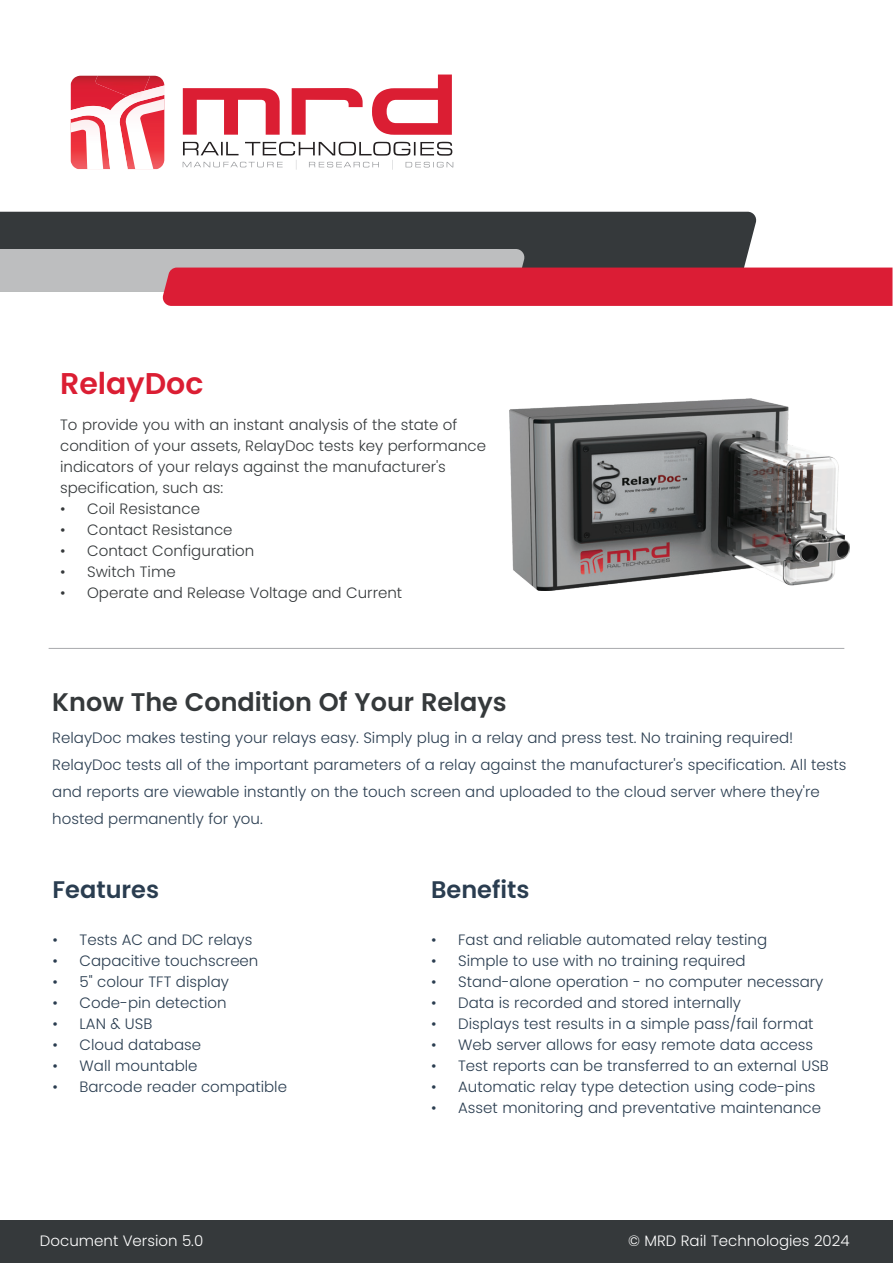
<style>
.page{position:relative;width:893px;height:1263px;background:#fff}
.page>*{position:absolute;margin:0;border:0;box-sizing:border-box;transform-origin:0 0}
.t1{font:600 30px "Poppins";color:#db1e33}
.t2{font:600 25.5px "Poppins";color:#35393b}
.t3{font:600 24px "Poppins";color:#2a3d50}
.t4{font:300 15px/27px "Poppins";color:#2a3d50}
.t5{font:300 15px/21px "Poppins";color:#35393b}
.t6{font:300 15px "Poppins";color:#fff}
</style>
<div class="page">
<div style="left:0;top:1220px;width:892px;height:43px;background:#35393b"></div>
<div style="left:0;top:212px;width:757px;height:37px;background:#35393b"></div>
<svg style="left:0;top:249px;width:892px;height:57px;background:#c8616f"></svg>
<hr style="left:49px;top:648px;width:795px;height:1px;background:#a8a9ad">
<svg style="left:183px;top:88px;width:97px;height:47px"></svg>
<svg style="left:292px;top:88px;width:71px;height:47px"></svg>
<svg style="left:372px;top:75px;width:80px;height:60px"></svg>
<svg style="left:183px;top:142px;width:270px;height:28px"></svg>
<svg style="left:71px;top:76px;width:94px;height:93px"></svg>
<img style="left:96px;top:76px;width:54px;height:20px">
<img style="left:128px;top:91px;width:16px;height:9px">
<img style="left:509px;top:398px;width:341px;height:193px">
<h1 class="t1" style="left:60px;top:366px;width:145px">RelayDoc</h1>
<p class="t5" style="left:60px;top:414px;width:427px">To provide you with an instant analysis of the state of condition of your assets, RelayDoc tests key performance indicators of your relays against the manufacturer's specification, such as:</p>
<p class="t5" style="left:60px;top:498px;width:141px">• Coil Resistance</p>
<p class="t5" style="left:60px;top:519px;width:174px">• Contact Resistance</p>
<p class="t5" style="left:60px;top:540px;width:196px">• Contact Configuration</p>
<p class="t5" style="left:60px;top:561px;width:117px">• Switch Time</p>
<p class="t5" style="left:60px;top:582px;width:344px">• Operate and Release Voltage and Current</p>
<h2 class="t2" style="left:52px;top:687px;width:456px">Know The Condition Of Your Relays</h2>
<p class="t4" style="left:52px;top:724px;width:796px">RelayDoc makes testing your relays easy. Simply plug in a relay and press test. No training required!<br>RelayDoc tests all of the important parameters of a relay against the manufacturer's specification. All tests and reports are viewable instantly on the touch screen and uploaded to the cloud server where they're hosted permanently for you.</p>
<h3 class="t3" style="left:53px;top:876px;width:108px">Features</h3>
<p class="t4" style="left:53px;top:926px;width:201px">• Tests AC and DC relays</p>
<p class="t4" style="left:53px;top:947px;width:207px">• Capacitive touchscreen</p>
<p class="t4" style="left:53px;top:968px;width:178px">• 5" colour TFT display</p>
<p class="t4" style="left:53px;top:989px;width:176px">• Code-pin detection</p>
<p class="t4" style="left:53px;top:1010px;width:101px">• LAN &amp; USB</p>
<p class="t4" style="left:53px;top:1031px;width:150px">• Cloud database</p>
<p class="t4" style="left:53px;top:1052px;width:147px">• Wall mountable</p>
<p class="t4" style="left:53px;top:1073px;width:236px">• Barcode reader compatible</p>
<h3 class="t3" style="left:431px;top:876px;width:100px">Benefits</h3>
<p class="t4" style="left:431px;top:926px;width:338px">• Fast and reliable automated relay testing</p>
<p class="t4" style="left:431px;top:947px;width:316px">• Simple to use with no training required</p>
<p class="t4" style="left:431px;top:968px;width:394px">• Stand-alone operation - no computer necessary</p>
<p class="t4" style="left:431px;top:989px;width:311px">• Data is recorded and stored internally</p>
<p class="t4" style="left:431px;top:1010px;width:384px">• Displays test results in a simple pass/fail format</p>
<p class="t4" style="left:431px;top:1031px;width:384px">• Web server allows for easy remote data access</p>
<p class="t4" style="left:431px;top:1052px;width:399px">• Test reports can be transferred to an external USB</p>
<p class="t4" style="left:431px;top:1073px;width:386px">• Automatic relay type detection using code-pins</p>
<p class="t4" style="left:431px;top:1094px;width:391px">• Asset monitoring and preventative maintenance</p>
<p class="t6" style="left:40px;top:1232px;width:165px">Document Version 5.0</p>
<p class="t6" style="left:628px;top:1232px;width:223px">© MRD Rail Technologies 2024</p>
</div>
